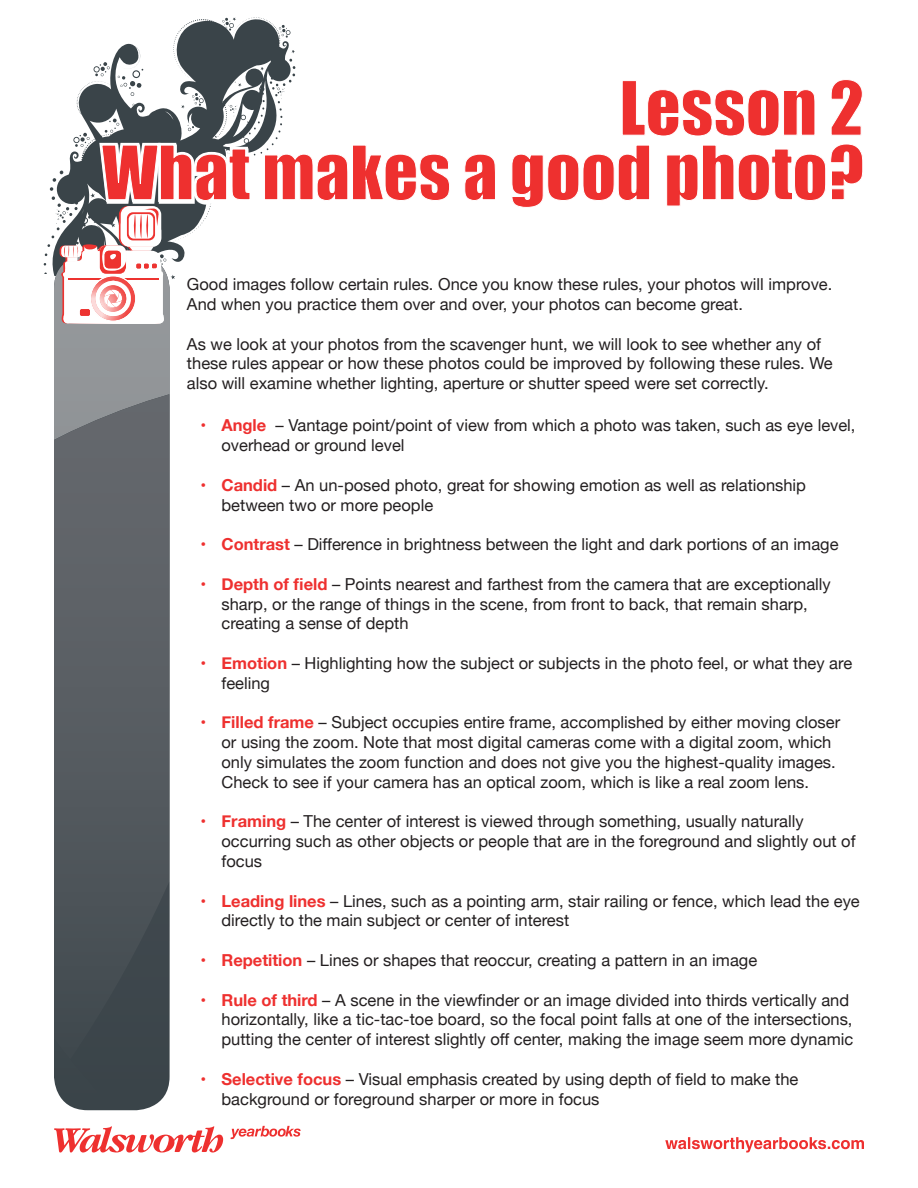
<style>
.page{position:relative;width:918px;height:1188px;background:#fff}
.page>*{position:absolute;margin:0;border:0;box-sizing:border-box;transform-origin:0 0}
.t1{font:69px "AWPC Impact";color:#ee302f}
.Bullet_Indent{font:16.5px/19.8px "Helvetica Neue";color:#231f20}
.Paragraph_Style_1{font:16.5px/19.8px "Helvetica Neue";color:#231f20}
.s1{font-weight:700;color:#ee302f}
</style>
<div class="page">
<div style="left:70px;top:1059px;width:100px;height:44px;background:#3b4449"></div>
<svg style="left:54px;top:566px;width:116px;height:493px;background:#50565b"></svg>
<svg style="left:44px;top:17px;width:252px;height:549px"></svg>
<svg style="left:665px;top:1137px;width:199px;height:16px"></svg>
<svg style="left:54px;top:1126px;width:247px;height:27px"></svg>
<p class="t1" style="left:619px;top:63px;width:246px">Lesson 2</p>
<p class="t1" style="left:102px;top:127px;width:764px">What makes a good photo?</p>
<p class="Bullet_Indent" style="left:187px;top:275px;width:647px">Good images follow certain rules. Once you know these rules, your photos will improve.<br>And when you practice them over and over, your photos can become great.</p>
<p class="Paragraph_Style_1" style="left:187px;top:335px;width:647px">As we look at your photos from the scavenger hunt, we will look to see whether any of these rules appear or how these photos could be improved by following these rules. We also will examine whether lighting, aperture or shutter speed were set correctly.</p>
<p class="Bullet_Indent" style="left:221px;top:417px;width:636px;text-indent:-21px"><span class="s1">• Angle</span> – Vantage point/point of view from which a photo was taken, such as eye level, overhead or ground level</p>
<p class="Bullet_Indent" style="left:221px;top:476px;width:586px;text-indent:-21px"><span class="s1">• Candid</span> – An un-posed photo, great for showing emotion as well as relationship between two or more people</p>
<p class="Bullet_Indent" style="left:200px;top:535px;width:640px"><span class="s1">• Contrast</span> – Difference in brightness between the light and dark portions of an image</p>
<p class="Bullet_Indent" style="left:221px;top:575px;width:611px;text-indent:-21px"><span class="s1">• Depth of field</span> – Points nearest and farthest from the camera that are exceptionally sharp, or the range of things in the scene, from front to back, that remain sharp, creating a sense of depth</p>
<p class="Bullet_Indent" style="left:221px;top:654px;width:632px;text-indent:-21px"><span class="s1">• Emotion</span> – Highlighting how the subject or subjects in the photo feel, or what they are feeling</p>
<p class="Bullet_Indent" style="left:221px;top:714px;width:620px;text-indent:-21px"><span class="s1">• Filled frame</span> – Subject occupies entire frame, accomplished by either moving closer or using the zoom. Note that most digital cameras come with a digital zoom, which only simulates the zoom function and does not give you the highest-quality images.<br>Check to see if your camera has an optical zoom, which is like a real zoom lens.</p>
<p class="Bullet_Indent" style="left:221px;top:813px;width:636px;text-indent:-21px"><span class="s1">• Framing</span> – The center of interest is viewed through something, usually naturally occurring such as other objects or people that are in the foreground and slightly out of focus</p>
<p class="Bullet_Indent" style="left:221px;top:892px;width:640px;text-indent:-21px"><span class="s1">• Leading lines</span> – Lines, such as a pointing arm, stair railing or fence, which lead the eye directly to the main subject or center of interest</p>
<p class="Bullet_Indent" style="left:200px;top:951px;width:558px"><span class="s1">• Repetition</span> – Lines or shapes that reoccur, creating a pattern in an image</p>
<p class="Bullet_Indent" style="left:221px;top:991px;width:633px;text-indent:-21px"><span class="s1">• Rule of third</span> – A scene in the viewfinder or an image divided into thirds vertically and horizontally, like a tic-tac-toe board, so the focal point falls at one of the intersections, putting the center of interest slightly off center, making the image seem more dynamic</p>
<p class="Bullet_Indent" style="left:221px;top:1070px;width:579px;text-indent:-21px"><span class="s1">• Selective focus</span> – Visual emphasis created by using depth of field to make the background or foreground sharper or more in focus</p>
</div>
